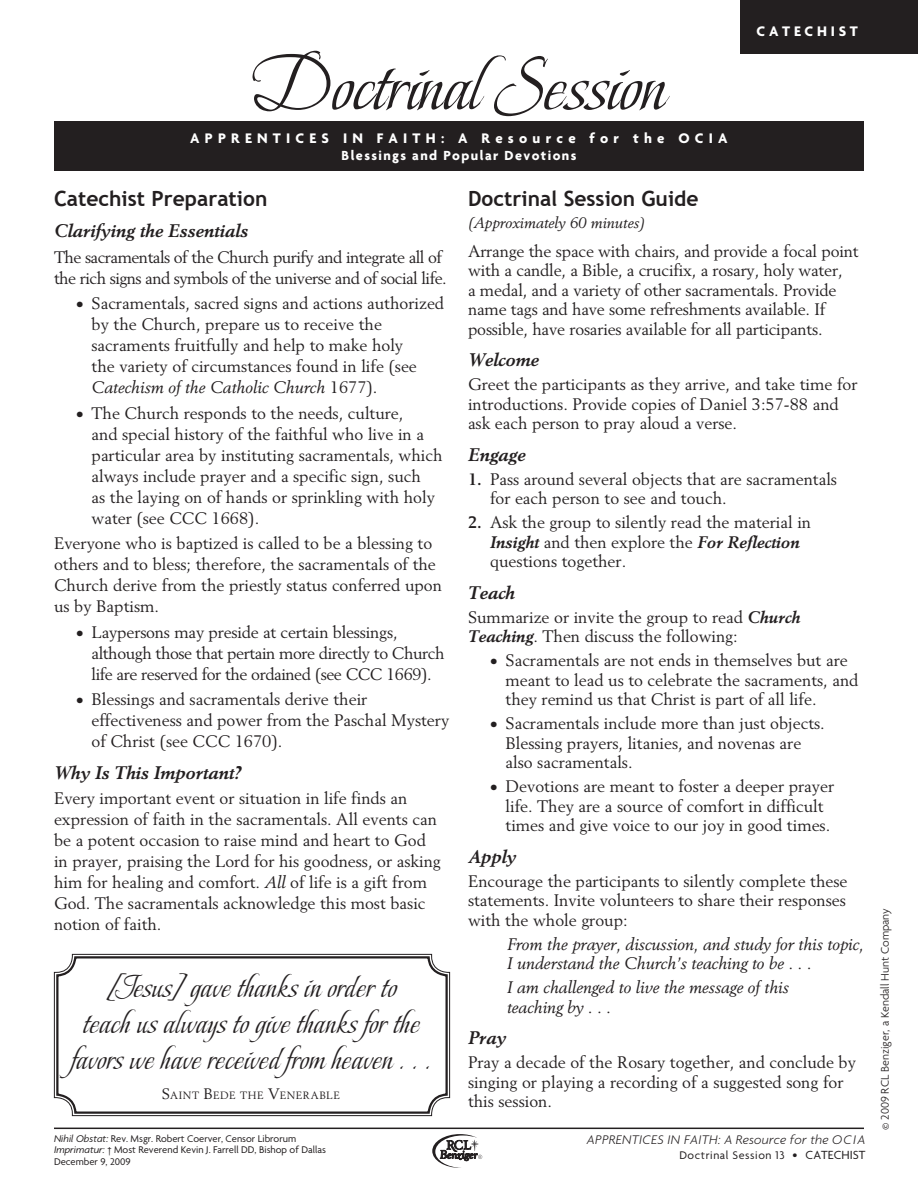
<style>
.page{position:relative;width:918px;height:1188px;background:#fff}
.page>*{position:absolute;margin:0;border:0;box-sizing:border-box;transform-origin:0 0}
.t1{font:78px "Beau Rivage";color:#231f20}
.quote_in_box{font:33px/36px "Beau Rivage";letter-spacing:.01em;color:#231f20;text-align:center}
.RCIA_HeadA{font:700 21px "Trebuchet MS";color:#231f20}
.RCIA_headB{font:italic 700 18px "Berling LT Std";color:#231f20}
.RCIA_text{font:16.5px/19.5px "Berling LT Std";color:#231f20}
.RCIA_TextIndented{font:16.5px/21px "Berling LT Std";color:#231f20}
.RCIA_TextIndented-2{font:italic 16.5px/19.5px "Berling LT Std";color:#231f20}
.RCIA_TextIndented-3{font:16.5px/21px "Berling LT Std";letter-spacing:-.025em;color:#231f20}
.RCIA_text-2{font:16.5px/21px "Berling LT Std";letter-spacing:-.03em;color:#231f20}
.t2{font:700 15px "Agenda";letter-spacing:.35em;color:#fff}
.RCIA_HeadA-2{font:italic 15px "Berling LT Std";color:#231f20}
.t3{font:700 15px "Agenda";letter-spacing:.25em;color:#fff}
.t4{font:700 14.25px "Agenda";letter-spacing:.1em;color:#fff}
.t5{font:italic 300 13.5px "Agenda";letter-spacing:.025em;color:#231f20}
.t6{font:300 12px "Agenda";color:#231f20}
.t7{font:12px "Agenda";letter-spacing:.05em;color:#231f20}
.Bottom_rule{font:10.5px/11.2px "Agenda";color:#231f20}
.quote_in_box-2{font:10.5px "Berling LT Std";letter-spacing:.055em;color:#231f20}
.s1{font-weight:700}
.s2{font-weight:700;font-style:italic}
.s3{font-family:"Agenda";font-weight:700}
.s4{font-style:italic}
.s5{font-size:15px}
.s6{font-size:13.5px}
.s7{font-size:12.75px}
</style>
<div class="page">
<div style="left:740px;top:0;width:178px;height:54px;background:#231f20"></div>
<div style="left:54px;top:122px;width:810px;height:49px;background:#231f20"></div>
<svg style="left:54px;top:954px;width:396px;height:162px"></svg>
<div style="left:56px;top:956px;width:392px;height:158px;border:2px solid #231f20;border-radius:18px"></div>
<svg style="left:432px;top:1134px;width:50px;height:34px"></svg>
<hr style="left:54px;top:1128px;width:810px;height:1px;background:#231f20">
<p class="t1" style="left:252px;top:22px;width:415px">Doctrinal Session</p>
<p class="t3" style="left:757px;top:23px;width:103px">CATECHIST</p>
<p class="t2" style="left:190px;top:130px;width:539px">APPRENTICES IN FAITH: A Resource for the OCIA</p>
<p class="t4" style="left:342px;top:148px;width:236px">Blessings and Popular Devotions</p>
<p class="RCIA_HeadA" style="left:468px;top:185px;width:232px">Doctrinal Session Guide</p>
<p class="RCIA_HeadA-2" style="left:468px;top:214px;width:179px">(Approximately 60 minutes)</p>
<p class="RCIA_text" style="left:468px;top:241px;width:392px">Arrange the space with chairs, and provide a focal point with a candle, a Bible, a crucifix, a rosary, holy water,<br>a medal, and a variety of other sacramentals. Provide name tags and have some refreshments available. If possible, have rosaries available for all participants.</p>
<p class="RCIA_headB" style="left:468px;top:349px;width:72px">Welcome</p>
<p class="RCIA_text" style="left:468px;top:375px;width:391px">Greet the participants as they arrive, and take time for introductions. Provide copies of Daniel 3:57-88 and ask each person to pray aloud a verse.</p>
<p class="RCIA_headB" style="left:468px;top:444px;width:59px">Engage</p>
<p class="RCIA_text" style="left:490px;top:469px;width:349px;text-indent:-22px"><span class="s1">1.</span> Pass around several objects that are sacramentals for each person to see and touch.</p>
<p class="RCIA_text" style="left:490px;top:513px;width:323px;text-indent:-22px"><span class="s1">2.</span> Ask the group to silently read the material in<br><span class="s2">Insight</span> and then explore the <span class="s2">For Reflection </span>questions together.</p>
<p class="RCIA_headB" style="left:468px;top:582px;width:48px">Teach</p>
<p class="RCIA_text" style="left:468px;top:607px;width:334px">Summarize or invite the group to read <span class="s2">Church<br>Teaching</span>. Then discuss the following:</p>
<p class="RCIA_TextIndented" style="left:506px;top:651px;width:354px;line-height:19.5px;text-indent:-15px"><span class="s3">•</span> Sacramentals are not ends in themselves but are meant to lead us to celebrate the sacraments, and they remind us that Christ is part of all life.</p>
<p class="RCIA_TextIndented" style="left:506px;top:714px;width:321px;line-height:19.5px;text-indent:-15px"><span class="s3">•</span> Sacramentals include more than just objects.<br>Blessing prayers, litanies, and novenas are also sacramentals.</p>
<p class="RCIA_TextIndented" style="left:506px;top:777px;width:330px;line-height:19.5px;text-indent:-15px"><span class="s3">•</span> Devotions are meant to foster a deeper prayer life. They are a source of comfort in difficult times and give voice to our joy in good times.</p>
<p class="RCIA_headB" style="left:468px;top:846px;width:50px">Apply</p>
<p class="RCIA_text" style="left:468px;top:871px;width:381px;text-align:justify">Encourage the participants to silently complete these statements. Invite volunteers to share their responses with the whole group:</p>
<p class="RCIA_TextIndented-2" style="left:507px;top:934px;width:358px">From the prayer, discussion, and study for this topic,<br>I understand the Church’s teaching to be . . .</p>
<p class="RCIA_TextIndented-2" style="left:507px;top:978px;width:283px">I am challenged to live the message of this teaching by . . .</p>
<p class="RCIA_headB" style="left:468px;top:1027px;width:40px">Pray</p>
<p class="RCIA_text" style="left:468px;top:1053px;width:390px">Pray a decade of the Rosary together, and conclude by singing or playing a recording of a suggested song for this session.</p>
<p class="RCIA_HeadA" style="left:54px;top:185px;width:215px">Catechist Preparation</p>
<p class="RCIA_headB" style="left:54px;top:220px;width:196px">Clarifying the Essentials</p>
<p class="RCIA_text-2" style="left:54px;top:246px;width:394px">The sacramentals of the Church purify and integrate all of the rich signs and symbols of the universe and of social life.</p>
<p class="RCIA_TextIndented" style="left:92px;top:293px;width:354px;text-indent:-15px"><span class="s3">•</span> Sacramentals, sacred signs and actions authorized by the Church, prepare us to receive the sacraments fruitfully and help to make holy<br>the variety of circumstances found in life (see <span class="s4">Catechism of the Catholic Church</span> 1677).</p>
<p class="RCIA_TextIndented" style="left:92px;top:402px;width:353px;text-indent:-15px"><span class="s3">•</span> The Church responds to the needs, culture,<br>and special history of the faithful who live in a particular area by instituting sacramentals, which always include prayer and a specific sign, such<br>as the laying on of hands or sprinkling with holy water (see CCC 1668).</p>
<p class="RCIA_text" style="left:54px;top:533px;width:389px;line-height:21px">Everyone who is baptized is called to be a blessing to others and to bless; therefore, the sacramentals of the Church derive from the priestly status conferred upon us by Baptism.</p>
<p class="RCIA_TextIndented-3" style="left:92px;top:621px;width:355px;text-indent:-15px"><span class="s3">•</span> Laypersons may preside at certain blessings, although those that pertain more directly to Church life are reserved for the ordained (see CCC 1669).</p>
<p class="RCIA_TextIndented" style="left:92px;top:689px;width:359px;text-indent:-15px"><span class="s3">•</span> Blessings and sacramentals derive their effectiveness and power from the Paschal Mystery of Christ (see CCC 1670).</p>
<p class="RCIA_headB" style="left:54px;top:762px;width:189px">Why Is This Important?</p>
<p class="RCIA_text" style="left:54px;top:788px;width:388px;line-height:21px">Every important event or situation in life finds an expression of faith in the sacramentals. All events can be a potent occasion to raise mind and heart to God in prayer, praising the Lord for his goodness, or asking him for healing and comfort. <span class="s4">All</span> of life is a gift from God. The sacramentals acknowledge this most basic notion of faith.</p>
<p class="quote_in_box" style="left:71px;top:968px;width:362px">[Jesus] gave thanks in order to<br>teach us always to give thanks for the favors we have received from heaven . . .</p>
<p class="quote_in_box-2" style="left:162px;top:1089px;width:180px"><span class="s5">S</span>AINT <span class="s5">B</span>EDE THE <span class="s5">V</span>ENERABLE</p>
<p class="Bottom_rule" style="left:54px;top:1134px;width:273px"><span class="s4">Nihil Obstat:</span> Rev. Msgr. Robert Coerver, Censor Librorum<br><span class="s4">Imprimatur:</span> † Most Reverend Kevin J. Farrell DD, Bishop of Dallas<br>December 9, 2009</p>
<p class="t5" style="left:587px;top:1132px;width:280px">APPRENTICES IN FAITH: A Resource for the OCIA</p>
<p class="t7" style="left:679px;top:1149px;width:188px">Doctrinal Session 13 <span class="s6">•</span> <span class="s7">CATECHIST</span></p>
<p class="t6" style="left:878px;top:1130px;width:223px;rotate:-90deg">© 2009 RCL Benziger, a Kendall Hunt Company</p>
</div>
